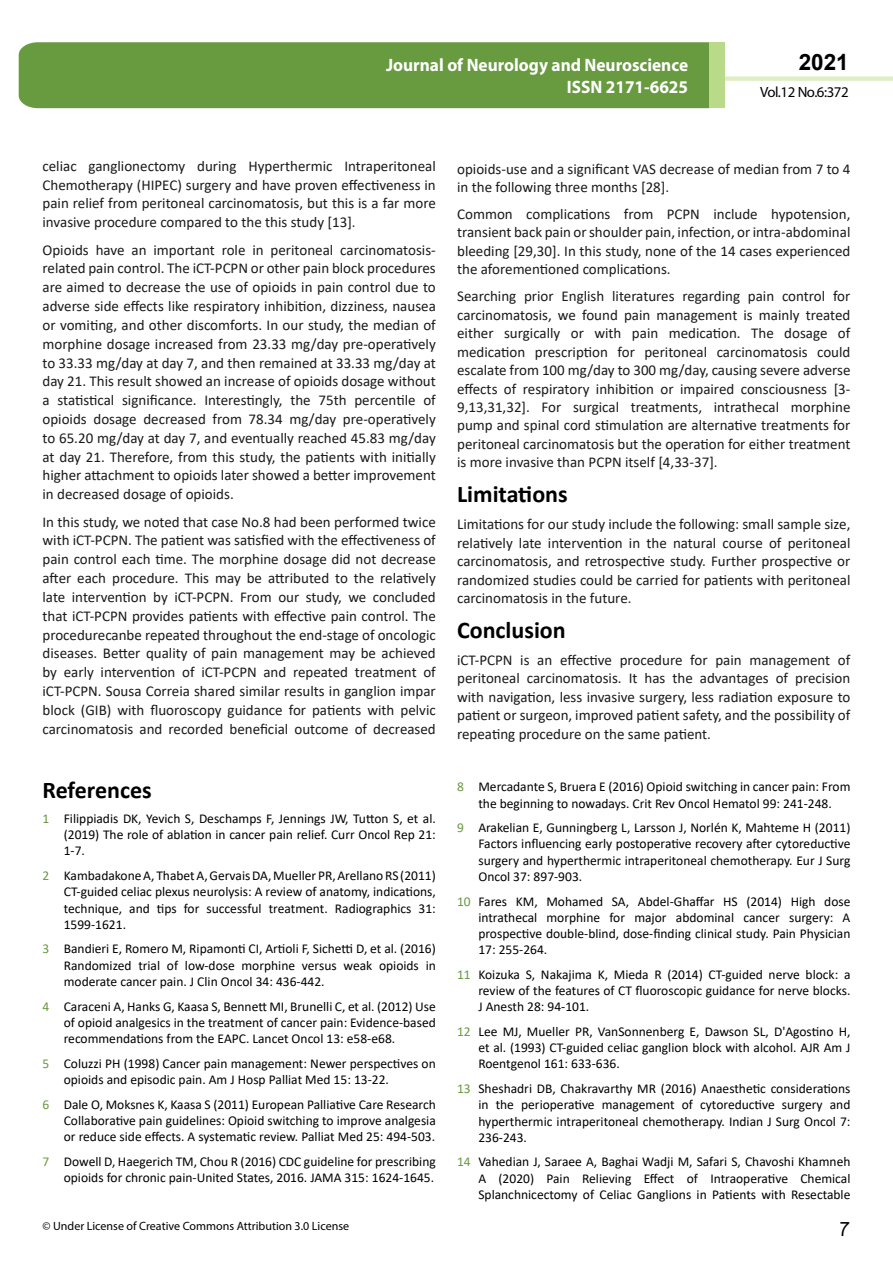
<style>
.page{position:relative;width:893px;height:1263px;background:#fff}
.page>*{position:absolute;margin:0;border:0;box-sizing:border-box;transform-origin:0 0}
.t1{font:25.5px "Tunga";color:#000}
.t2{font:700 24px "Calibri";color:#000}
.t3{font:700 22.5px "Arial";color:#000}
.t4{font:700 18px/21.6px "Myriad Pro";color:#fff;text-align:right;scale:.96 1}
.t5{font:15px/18.8px "Calibri";color:#1a1a1a;text-align:justify}
.t6{font:14.85px "Myriad Pro";letter-spacing:-.03em;color:#000}
.t7{font:13.5px/16.2px "Calibri";color:#000;text-align:justify}
.t8{font:12px "Myriad Pro";color:#000}
.s1{font-family:"Times New Roman"}
.s2{color:#689a40}
</style>
<div class="page">
<div style="left:725px;top:76px;width:168px;height:5px;background:#e1eec5"></div>
<div style="left:19px;top:42px;width:690px;height:66px;background:#689a40"></div>
<div style="left:709px;top:42px;width:16px;height:66px;background:#b9da89"></div>
<p class="t4" style="left:386px;top:54px;width:316px">Journal of Neurology and Neuroscience<br>ISSN 2171-6625</p>
<p class="t4" style="left:517px;top:53px;width:198px">ARCHIVOS DE MEDICINA<br>ISSN 1698-9465</p>
<h3 class="t3" style="left:799px;top:46px;width:52px">2021</h3>
<p class="t6" style="left:760px;top:83px;width:90px">Vol.12 No.6:372</p>
<p class="t5" style="left:43px;top:156px;width:395px">celiac ganglionectomy during Hyperthermic Intraperitoneal Chemotherapy (HIPEC) surgery and have proven effectiveness in pain relief from peritoneal carcinomatosis, but this is a far more invasive procedure compared to the this study [13]<span class="s1">.</span></p>
<p class="t5" style="left:43px;top:240px;width:395px">Opioids have an important role in peritoneal carcinomatosis&shy;related pain control. The iCT-PCPN or other pain block procedures are aimed to decrease the use of opioids in pain control due to adverse side effects like respiratory inhibition, dizziness, nausea or vomiting, and other discomforts. In our study, the median of morphine dosage increased from 23.33 mg/day pre-operatively to 33.33 mg/day at day 7, and then remained at 33.33 mg/day at day 21. This result showed an increase of opioids dosage without a statistical significance. Interestingly, the 75th percentile of opioids dosage decreased from 78.34 mg/day pre-operatively to 65.20 mg/day at day 7, and eventually reached 45.83 mg/day at day 21. Therefore, from this study, the patients with initially higher attachment to opioids later showed a better improvement in decreased dosage of opioids.</p>
<p class="t5" style="left:43px;top:512px;width:395px">In this study, we noted that case No.8 had been performed twice with iCT-PCPN. The patient was satisfied with the effectiveness of pain control each time. The morphine dosage did not decrease after each procedure. This may be attributed to the relatively late intervention by iCT-PCPN. From our study, we concluded that iCT-PCPN provides patients with effective pain control. The procedurecanbe repeated throughout the end-stage of oncologic diseases. Better quality of pain management may be achieved by early intervention of iCT-PCPN and repeated treatment of iCT-PCPN. Sousa Correia shared similar results in ganglion impar block (GIB) with fluoroscopy guidance for patients with pelvic carcinomatosis and recorded beneficial outcome of decreased</p>
<h2 class="t2" style="left:43px;top:773px;width:111px">References</h2>
<p class="t7" style="left:64px;top:810px;width:374px;text-indent:-21px"><span class="s2">1</span> Filippiadis DK, Yevich S, Deschamps F, Jennings JW, Tutton S, et al. (2019) The role of ablation in cancer pain relief. Curr Oncol Rep 21:<br>1-7.</p>
<p class="t7" style="left:64px;top:867px;width:374px;text-indent:-21px"><span class="s2">2</span> Kambadakone A, Thabet A, Gervais DA, Mueller PR, Arellano RS (2011)<br>CT-guided celiac plexus neurolysis: A review of anatomy, indications, technique, and tips for successful treatment. Radiographics 31:<br>1599-1621.</p>
<p class="t7" style="left:64px;top:940px;width:374px;text-indent:-21px"><span class="s2">3</span> Bandieri E, Romero M, Ripamonti CI, Artioli F, Sichetti D, et al. (2016)<br>Randomized trial of low-dose morphine versus weak opioids in moderate cancer pain. J Clin Oncol 34: 436-442.</p>
<p class="t7" style="left:64px;top:998px;width:374px;text-indent:-21px"><span class="s2">4</span> Caraceni A, Hanks G, Kaasa S, Bennett MI, Brunelli C, et al. (2012) Use of opioid analgesics in the treatment of cancer pain: Evidence-based recommendations from the EAPC. Lancet Oncol 13: e58-e68.</p>
<p class="t7" style="left:64px;top:1055px;width:374px;text-indent:-21px"><span class="s2">5</span> Coluzzi PH (1998) Cancer pain management: Newer perspectives on opioids and episodic pain. Am J Hosp Palliat Med 15: 13-22.</p>
<p class="t7" style="left:64px;top:1096px;width:374px;text-indent:-21px"><span class="s2">6</span> Dale O, Moksnes K, Kaasa S (2011) European Palliative Care Research Collaborative pain guidelines: Opioid switching to improve analgesia or reduce side effects. A systematic review. Palliat Med 25: 494-503.</p>
<p class="t7" style="left:43px;top:1153px;width:395px;text-align:right"><span class="s2">7</span> Dowell D, Haegerich TM, Chou R (2016) CDC guideline for prescribing opioids for chronic pain-United States, 2016. JAMA 315: 1624-1645.</p>
<p class="t8" style="left:42px;top:1218px;width:308px">© Under License of Creative Commons Attribution 3.0 License</p>
<p class="t5" style="left:457px;top:159px;width:395px">opioids-use and a significant VAS decrease of median from 7 to 4 in the following three months [28]<span class="s1">.</span></p>
<p class="t5" style="left:457px;top:204px;width:395px">Common complications from PCPN include hypotension, transient back pain or shoulder pain, infection, or intra-abdominal bleeding [29,30]. In this study, none of the 14 cases experienced the aforementioned complications.</p>
<p class="t5" style="left:457px;top:287px;width:395px">Searching prior English literatures regarding pain control for carcinomatosis, we found pain management is mainly treated either surgically or with pain medication. The dosage of medication prescription for peritoneal carcinomatosis could escalate from 100 mg/day to 300 mg/day, causing severe adverse effects of respiratory inhibition or impaired consciousness [3- 9,13,31,32]. For surgical treatments, intrathecal morphine pump and spinal cord stimulation are alternative treatments for peritoneal carcinomatosis but the operation for either treatment is more invasive than PCPN itself [4,33-37]<span class="s1">.</span></p>
<h2 class="t2" style="left:457px;top:477px;width:112px">Limitations</h2>
<p class="t5" style="left:457px;top:515px;width:395px">Limitations for our study include the following: small sample size, relatively late intervention in the natural course of peritoneal carcinomatosis, and retrospective study. Further prospective or randomized studies could be carried for patients with peritoneal carcinomatosis in the future<span class="s1">.</span></p>
<h2 class="t2" style="left:457px;top:613px;width:110px">Conclusion</h2>
<p class="t5" style="left:457px;top:650px;width:395px">iCT-PCPN is an effective procedure for pain management of peritoneal carcinomatosis. It has the advantages of precision with navigation, less invasive surgery, less radiation exposure to patient or surgeon, improved patient safety, and the possibility of repeating procedure on the same patient<span class="s1">.</span></p>
<p class="t7" style="left:457px;top:778px;width:395px;text-align:center"><span class="s2">8</span> Mercadante S, Bruera E (2016) Opioid switching in cancer pain: From the beginning to nowadays. Crit Rev Oncol Hematol 99: 241-248.</p>
<p class="t7" style="left:478px;top:819px;width:374px;text-indent:-21px"><span class="s2">9</span> Arakelian E, Gunningberg L, Larsson J, Norlén K, Mahteme H (2011)<br>Factors influencing early postoperative recovery after cytoreductive surgery and hyperthermic intraperitoneal chemotherapy. Eur J Surg Oncol 37: 897-903.</p>
<p class="t7" style="left:478px;top:893px;width:374px;text-indent:-21px"><span class="s2">10</span> Fares KM, Mohamed SA, Abdel-Ghaffar HS (2014) High dose intrathecal morphine for major abdominal cancer surgery: A prospective double-blind, dose-finding clinical study. Pain Physician 17: 255-264.</p>
<p class="t7" style="left:478px;top:966px;width:374px;text-indent:-21px"><span class="s2">11</span> Koizuka S, Nakajima K, Mieda R (2014) CT-guided nerve block: a review of the features of CT fluoroscopic guidance for nerve blocks.<br>J Anesth 28: 94-101.</p>
<p class="t7" style="left:478px;top:1023px;width:374px;text-indent:-21px"><span class="s2">12</span> Lee MJ, Mueller PR, VanSonnenberg E, Dawson SL, D'Agostino H, et al. (1993) CT-guided celiac ganglion block with alcohol. AJR Am J Roentgenol 161: 633-636.</p>
<p class="t7" style="left:478px;top:1080px;width:374px;text-indent:-21px"><span class="s2">13</span> Sheshadri DB, Chakravarthy MR (2016) Anaesthetic considerations in the perioperative management of cytoreductive surgery and hyperthermic intraperitoneal chemotherapy. Indian J Surg Oncol 7:<br>236-243.</p>
<p class="t7" style="left:478px;top:1153px;width:374px;text-indent:-21px"><span class="s2">14</span> Vahedian J, Saraee A, Baghai Wadji M, Safari S, Chavoshi Khamneh A (2020) Pain Relieving Effect of Intraoperative Chemical Splanchnicectomy of Celiac Ganglions in Patients with Resectable</p>
<h1 class="t1" style="left:839px;top:1212px;width:11px">7</h1>
</div>
